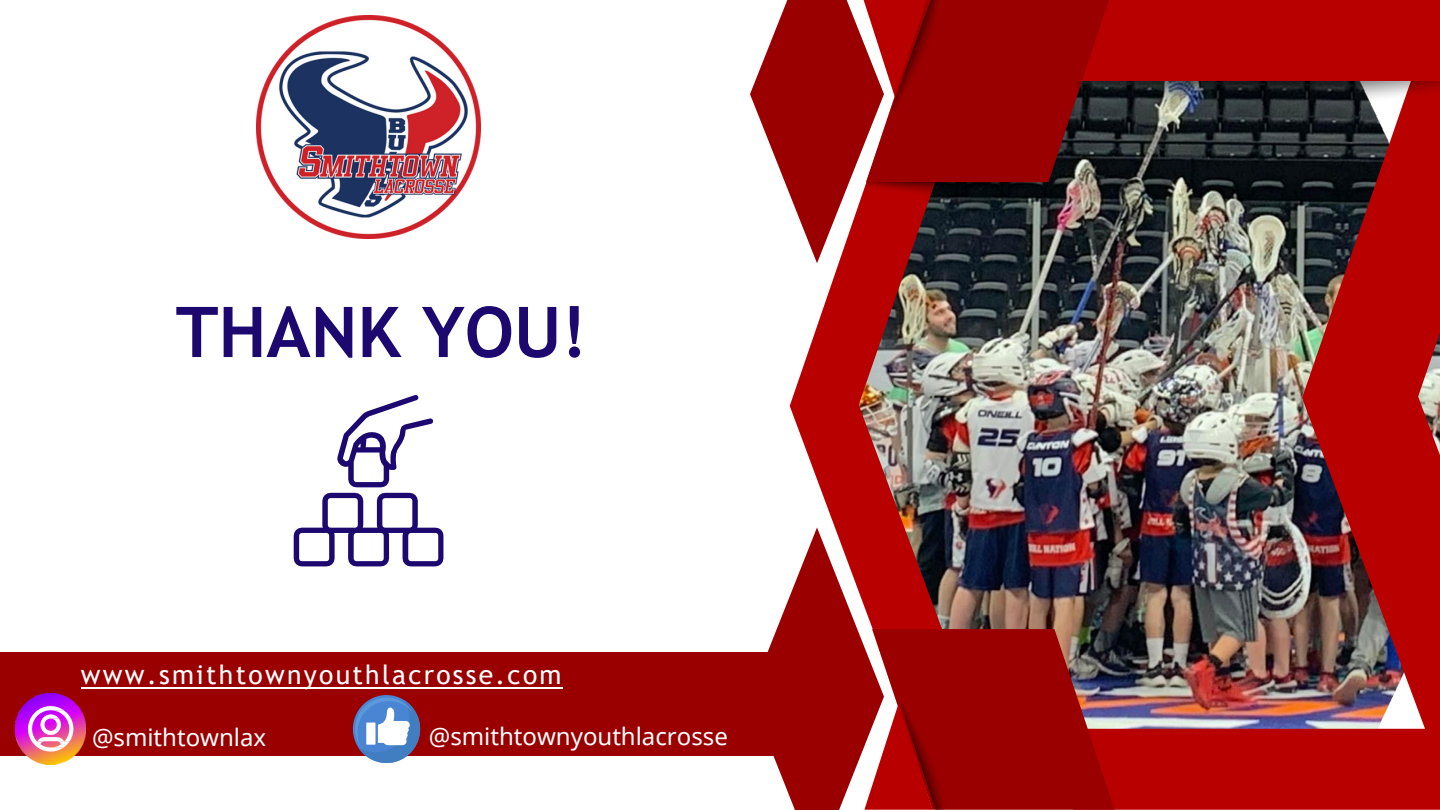
<style>
.page{position:relative;width:1440px;height:810px;background:#fff}
.page>*{position:absolute;margin:0;border:0;box-sizing:border-box;transform-origin:0 0}
.t1{font:700 70px "Trebuchet MS";color:#1c086f}
.t2{font:26.5px "Trebuchet MS";letter-spacing:.085em;color:#fff}
.t3{font:24px "Noto Sans";color:#fff}
</style>
<div class="page">
<div style="left:0;top:652px;width:817px;height:104px;background:#9a0000"></div>
<img style="left:950px;top:263px;width:123px;height:264px">
<img style="left:790px;top:263px;width:160px;height:264px">
<img style="left:1073px;top:0;width:367px;height:810px">
<img style="left:1109px;top:81px;width:331px;height:35px">
<svg style="left:750px;top:0;width:359px;height:263px;background:#92292a"></svg>
<img style="left:767px;top:527px;width:348px;height:283px">
<img style="left:15px;top:694px;width:71px;height:70px">
<svg style="left:28px;top:706px;width:45px;height:46px;background:#e882da"></svg>
<svg style="left:353px;top:695px;width:67px;height:68px"></svg>
<img style="left:257px;top:15px;width:223px;height:224px">
<hr style="left:82px;top:687px;width:481px;height:1px;background:#fff">
<svg style="left:337px;top:395px;width:96px;height:92px"></svg>
<svg style="left:294px;top:493px;width:149px;height:73px"></svg>
<h1 class="t1" style="left:176px;top:291px;width:413px">THANK YOU!</h1>
<p class="t2" style="left:81px;top:659px;width:482px">www.smithtownyouthlacrosse.com</p>
<p class="t3" style="left:92px;top:720px;width:176px">@smithtownlax</p>
<p class="t3" style="left:429px;top:720px;width:301px">@smithtownyouthlacrosse</p>
</div>
